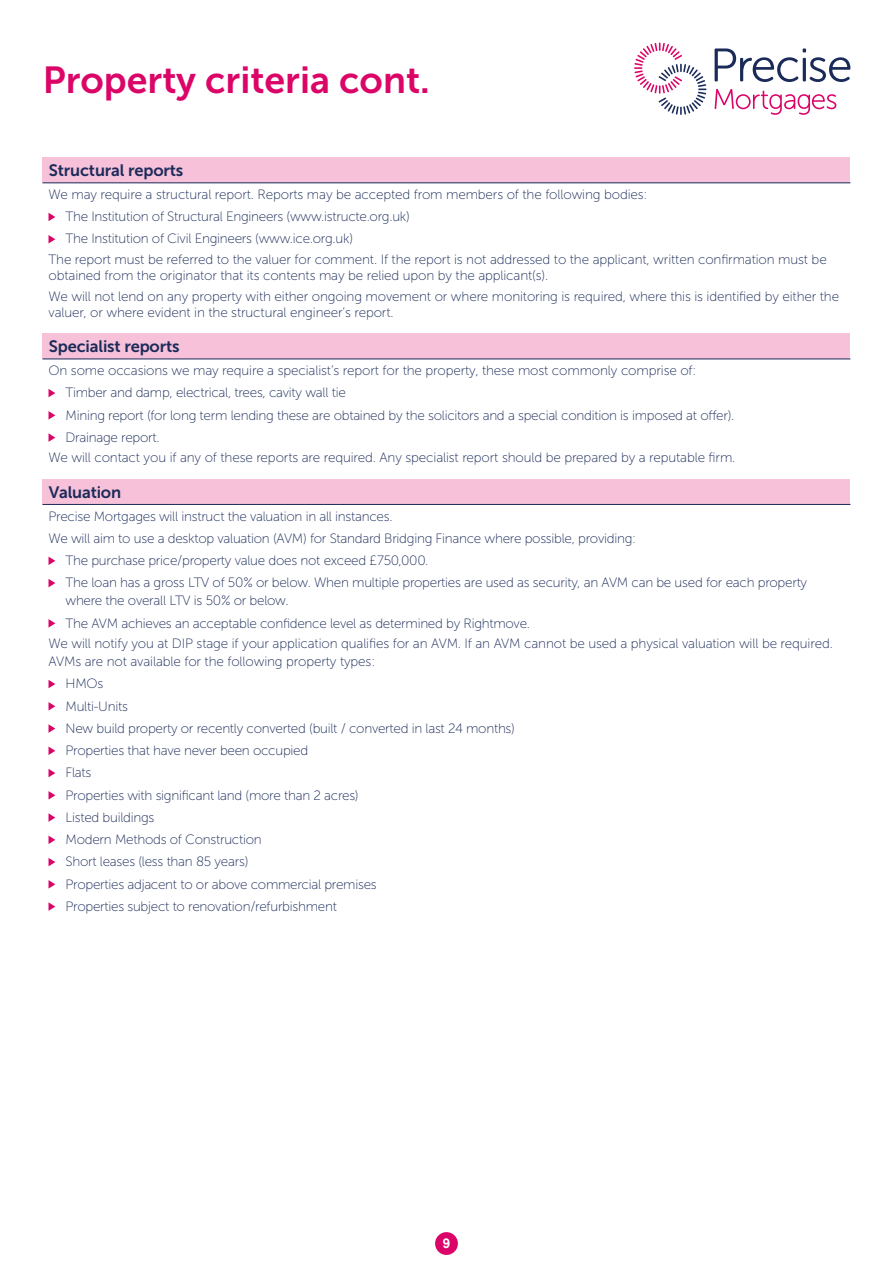
<style>
.page{position:relative;width:893px;height:1263px;background:#fff}
.page>*{position:absolute;margin:0;border:0;box-sizing:border-box;transform-origin:0 0}
.t1{font:37.5px "Museo Sans 700";color:#db0568}
.indent{font:16.5px "Museo Sans 700";letter-spacing:-.01em;color:#1b2b59}
.indent-2{font:13.5px/16.2px "Museo Sans 100";letter-spacing:-.02em;color:#1b2b59}
.t2{font:700 13.5px "Arial";color:#fff}
</style>
<div class="page">
<div style="left:435px;top:1232px;width:23px;height:23px;background:#db0468;border-radius:50%"></div>
<svg style="left:715px;top:48px;width:135px;height:34px"></svg>
<svg style="left:715px;top:89px;width:121px;height:26px"></svg>
<svg style="left:634px;top:43px;width:72px;height:72px"></svg>
<div style="left:43px;top:157px;width:807px;height:26px;background:#f6c1d9"></div>
<hr style="left:43px;top:182px;width:807px;height:1px;background:#1b2b59">
<svg style="left:49px;top:213px;width:6px;height:8px"></svg>
<svg style="left:49px;top:235px;width:6px;height:8px"></svg>
<div style="left:43px;top:333px;width:807px;height:26px;background:#f6c1d9"></div>
<hr style="left:43px;top:359px;width:807px;height:1px;background:#1b2b59">
<svg style="left:49px;top:389px;width:6px;height:8px"></svg>
<svg style="left:49px;top:411px;width:6px;height:9px"></svg>
<svg style="left:49px;top:433px;width:6px;height:9px"></svg>
<div style="left:43px;top:479px;width:807px;height:25px;background:#f6c1d9"></div>
<hr style="left:43px;top:504px;width:807px;height:1px;background:#1b2b59">
<svg style="left:49px;top:557px;width:6px;height:8px"></svg>
<svg style="left:49px;top:579px;width:6px;height:8px"></svg>
<svg style="left:49px;top:619px;width:6px;height:9px"></svg>
<svg style="left:49px;top:680px;width:6px;height:8px"></svg>
<svg style="left:49px;top:702px;width:6px;height:8px"></svg>
<svg style="left:49px;top:724px;width:6px;height:9px"></svg>
<svg style="left:49px;top:747px;width:6px;height:8px"></svg>
<svg style="left:49px;top:769px;width:6px;height:8px"></svg>
<svg style="left:49px;top:791px;width:6px;height:8px"></svg>
<svg style="left:49px;top:813px;width:6px;height:9px"></svg>
<svg style="left:49px;top:836px;width:6px;height:8px"></svg>
<svg style="left:49px;top:858px;width:6px;height:8px"></svg>
<svg style="left:49px;top:880px;width:6px;height:8px"></svg>
<svg style="left:49px;top:902px;width:6px;height:9px"></svg>
<p class="t1" style="left:43px;top:59px;width:389px">Property criteria cont.</p>
<p class="indent" style="left:49px;top:161px;width:136px">Structural reports</p>
<p class="indent-2" style="left:49px;top:186px;width:600px">We may require a structural report. Reports may be accepted from members of the following bodies:</p>
<p class="indent-2" style="left:66px;top:209px;width:346px">The Institution of Structural Engineers (www.istructe.org.uk)</p>
<p class="indent-2" style="left:66px;top:231px;width:289px">The Institution of Civil Engineers (www.ice.org.uk)</p>
<p class="indent-2" style="left:49px;top:251px;width:780px">The report must be referred to the valuer for comment. If the report is not addressed to the applicant, written confirmation must be obtained from the originator that its contents may be relied upon by the applicant(s).</p>
<p class="indent-2" style="left:49px;top:288px;width:792px">We will not lend on any property with either ongoing movement or where monitoring is required, where this is identified by either the valuer, or where evident in the structural engineer’s report.</p>
<p class="indent" style="left:49px;top:337px;width:132px">Specialist reports</p>
<p class="indent-2" style="left:49px;top:362px;width:649px">On some occasions we may require a specialist’s report for the property, these most commonly comprise of:</p>
<p class="indent-2" style="left:66px;top:385px;width:282px">Timber and damp, electrical, trees, cavity wall tie</p>
<p class="indent-2" style="left:66px;top:407px;width:670px">Mining report (for long term lending these are obtained by the solicitors and a special condition is imposed at offer).</p>
<p class="indent-2" style="left:66px;top:429px;width:96px">Drainage report.</p>
<p class="indent-2" style="left:49px;top:450px;width:688px">We will contact you if any of these reports are required. Any specialist report should be prepared by a reputable firm.</p>
<p class="indent" style="left:49px;top:483px;width:74px">Valuation</p>
<p class="indent-2" style="left:49px;top:508px;width:346px">Precise Mortgages will instruct the valuation in all instances.</p>
<p class="indent-2" style="left:49px;top:530px;width:589px">We will aim to use a desktop valuation (AVM) for Standard Bridging Finance where possible, providing:</p>
<p class="indent-2" style="left:66px;top:552px;width:364px">The purchase price/property value does not exceed £750,000.</p>
<p class="indent-2" style="left:66px;top:574px;width:743px;line-height:18px">The loan has a gross LTV of 50% or below. When multiple properties are used as security, an AVM can be used for each property where the overall LTV is 50% or below.</p>
<p class="indent-2" style="left:66px;top:615px;width:466px">The AVM achieves an acceptable confidence level as determined by Rightmove.</p>
<p class="indent-2" style="left:49px;top:634px;width:786px;line-height:18px">We will notify you at DIP stage if your application qualifies for an AVM. If an AVM cannot be used a physical valuation will be required.<br>AVMs are not available for the following property types:</p>
<p class="indent-2" style="left:66px;top:676px;width:39px">HMOs</p>
<p class="indent-2" style="left:66px;top:698px;width:64px">Multi-Units</p>
<p class="indent-2" style="left:66px;top:720px;width:451px">New build property or recently converted (built / converted in last 24 months)</p>
<p class="indent-2" style="left:66px;top:742px;width:244px">Properties that have never been occupied</p>
<p class="indent-2" style="left:66px;top:765px;width:27px">Flats</p>
<p class="indent-2" style="left:66px;top:787px;width:295px">Properties with significant land (more than 2 acres)</p>
<p class="indent-2" style="left:66px;top:809px;width:90px">Listed buildings</p>
<p class="indent-2" style="left:66px;top:831px;width:198px">Modern Methods of Construction</p>
<p class="indent-2" style="left:66px;top:854px;width:184px">Short leases (less than 85 years)</p>
<p class="indent-2" style="left:66px;top:876px;width:313px">Properties adjacent to or above commercial premises</p>
<p class="indent-2" style="left:66px;top:898px;width:273px">Properties subject to renovation/refurbishment</p>
<p class="t2" style="left:443px;top:1234px;width:9px">9</p>
</div>
